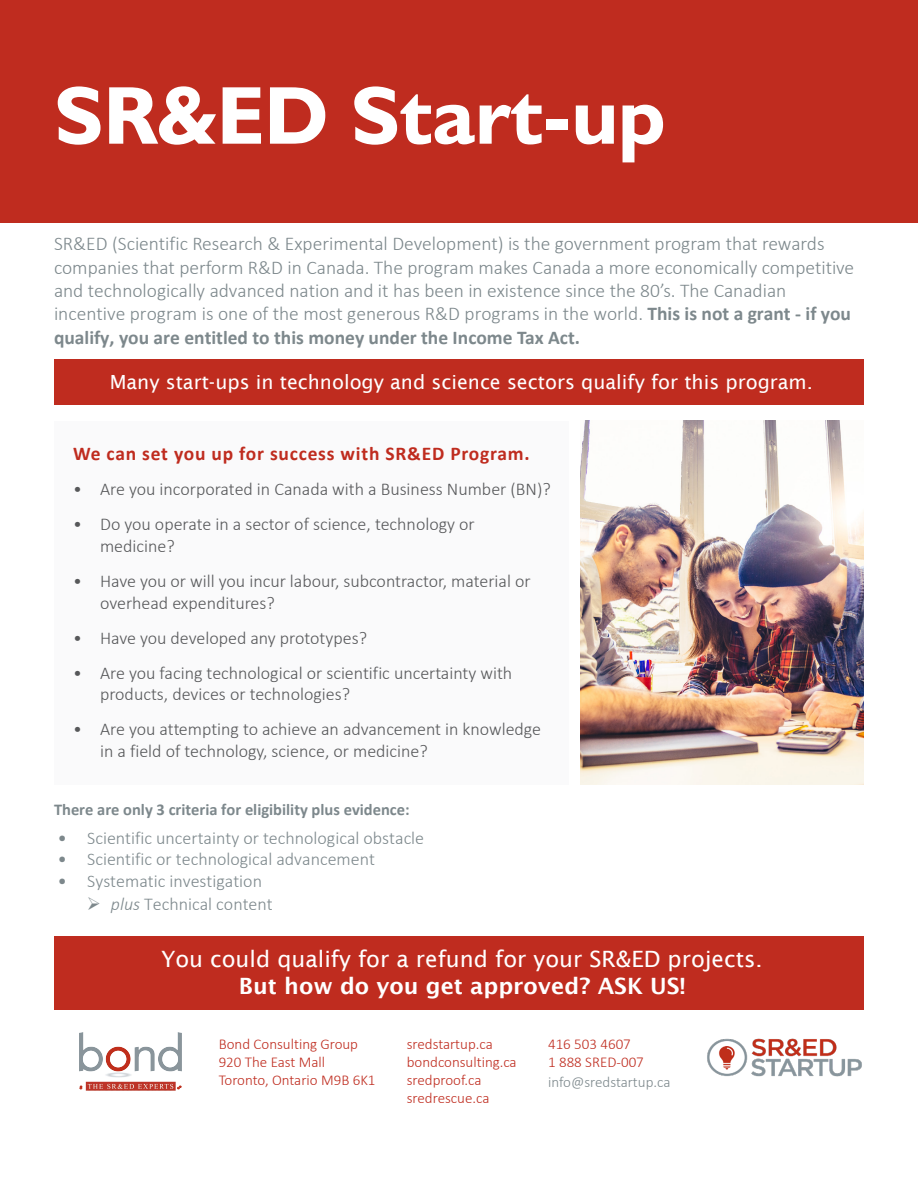
<style>
.page{position:relative;width:918px;height:1188px;background:#fff}
.page>*{position:absolute;margin:0;border:0;box-sizing:border-box;transform-origin:0 0}
.t1{font:700 82.5px "Humanist 521 BT";color:#fff}
.t2{font:22.5px "Lucida Sans";color:#fff}
.t3{font:600 22.5px "Lucida Sans";color:#fff}
.t4{font:300 19.5px/23.4px "Calibri";color:#7d888c}
.t5{font:19.5px "Lucida Sans";color:#fff}
.t6{font:700 19.5px "Calibri";letter-spacing:.04em;color:#bf2c1f}
.t7{font:300 18px/21.6px "Calibri";color:#57585a}
.t8{font:300 18px "Calibri";color:#7d888c}
.t9{font:700 16.5px "Calibri";color:#7d888c}
.t10{font:300 15px "Calibri";color:#bf2c1f}
.t11{font:300 15px "Calibri";color:#7d888c}
.s1{font-weight:700}
.s2{font-weight:400}
.s3{font-style:italic}
</style>
<div class="page">
<div style="left:0;top:0;width:918px;height:223px;background:#bf2c1f"></div>
<div style="left:54px;top:421px;width:515px;height:363px;background:#fafafb"></div>
<div style="left:54px;top:359px;width:810px;height:46px;background:#bf2c1f"></div>
<div style="left:54px;top:937px;width:810px;height:73px;background:#bf2c1f"></div>
<img style="left:580px;top:421px;width:284px;height:363px">
<img style="left:707px;top:1038px;width:155px;height:39px">
<img style="left:79px;top:1033px;width:102px;height:57px">
<p class="t1" style="left:54px;top:64px;width:613px">SR&amp;ED Start-up</p>
<p class="t4" style="left:54px;top:232px;width:802px">SR&amp;ED (Scientific Research &amp; Experimental Development) is the government program that rewards companies that perform R&amp;D in Canada. The program makes Canada a more economically competitive and technologically advanced nation and it has been in existence since the 80’s. The Canadian incentive program is one of the most generous R&amp;D programs in the world. <span class="s1">This is not a grant - if you qualify, you are entitled to this money under the Income Tax Act.</span></p>
<p class="t5" style="left:110px;top:371px;width:705px">Many start-ups in technology and science sectors qualify for this program.</p>
<p class="t6" style="left:73px;top:441px;width:458px">We can set you up for success with SR&amp;ED Program.</p>
<p class="t7" style="left:73px;top:478px;width:479px">• Are you incorporated in Canada with a Business Number (BN)?</p>
<p class="t7" style="left:100px;top:513px;width:376px;text-indent:-27px">• Do you operate in a sector of science, technology or medicine?</p>
<p class="t7" style="left:100px;top:570px;width:432px;text-indent:-27px">• Have you or will you incur labour, subcontractor, material or overhead expenditures?</p>
<p class="t7" style="left:73px;top:627px;width:295px">• Have you developed any prototypes?</p>
<p class="t7" style="left:100px;top:662px;width:414px;text-indent:-27px">• Are you facing technological or scientific uncertainty with products, devices or technologies?</p>
<p class="t7" style="left:100px;top:719px;width:443px;text-indent:-27px">• Are you attempting to achieve an advancement in knowledge in a field of technology, science, or medicine?</p>
<p class="t9" style="left:54px;top:799px;width:357px">There are only 3 criteria for eligibility plus evidence:</p>
<p class="t8" style="left:58px;top:827px;width:368px"><span class="s2">•</span> Scientific uncertainty or technological obstacle</p>
<p class="t8" style="left:58px;top:848px;width:319px"><span class="s2">•</span> Scientific or technological advancement</p>
<p class="t8" style="left:58px;top:870px;width:206px"><span class="s2">•</span> Systematic investigation</p>
<p class="t8" style="left:87px;top:892px;width:187px">➢ <span class="s3">plus</span> Technical content</p>
<p class="t2" style="left:161px;top:947px;width:603px">You could qualify for a refund for your SR&amp;ED projects.</p>
<p class="t3" style="left:239px;top:974px;width:448px">But how do you get approved? ASK US!</p>
<p class="t10" style="left:219px;top:1035px;width:141px">Bond Consulting Group</p>
<p class="t10" style="left:219px;top:1053px;width:108px">920 The East Mall</p>
<p class="t10" style="left:219px;top:1071px;width:158px">Toronto, Ontario M9B 6K1</p>
<p class="t10" style="left:407px;top:1035px;width:87px">sredstartup.ca</p>
<p class="t10" style="left:407px;top:1053px;width:111px">bondconsulting.ca</p>
<p class="t10" style="left:407px;top:1071px;width:76px">sredproof.ca</p>
<p class="t10" style="left:407px;top:1089px;width:84px">sredrescue.ca</p>
<p class="t10" style="left:548px;top:1035px;width:84px">416 503 4607</p>
<p class="t10" style="left:548px;top:1053px;width:97px">1 888 SRED-007</p>
<p class="t11" style="left:548px;top:1073px;width:124px">info@sredstartup.ca</p>
</div>
